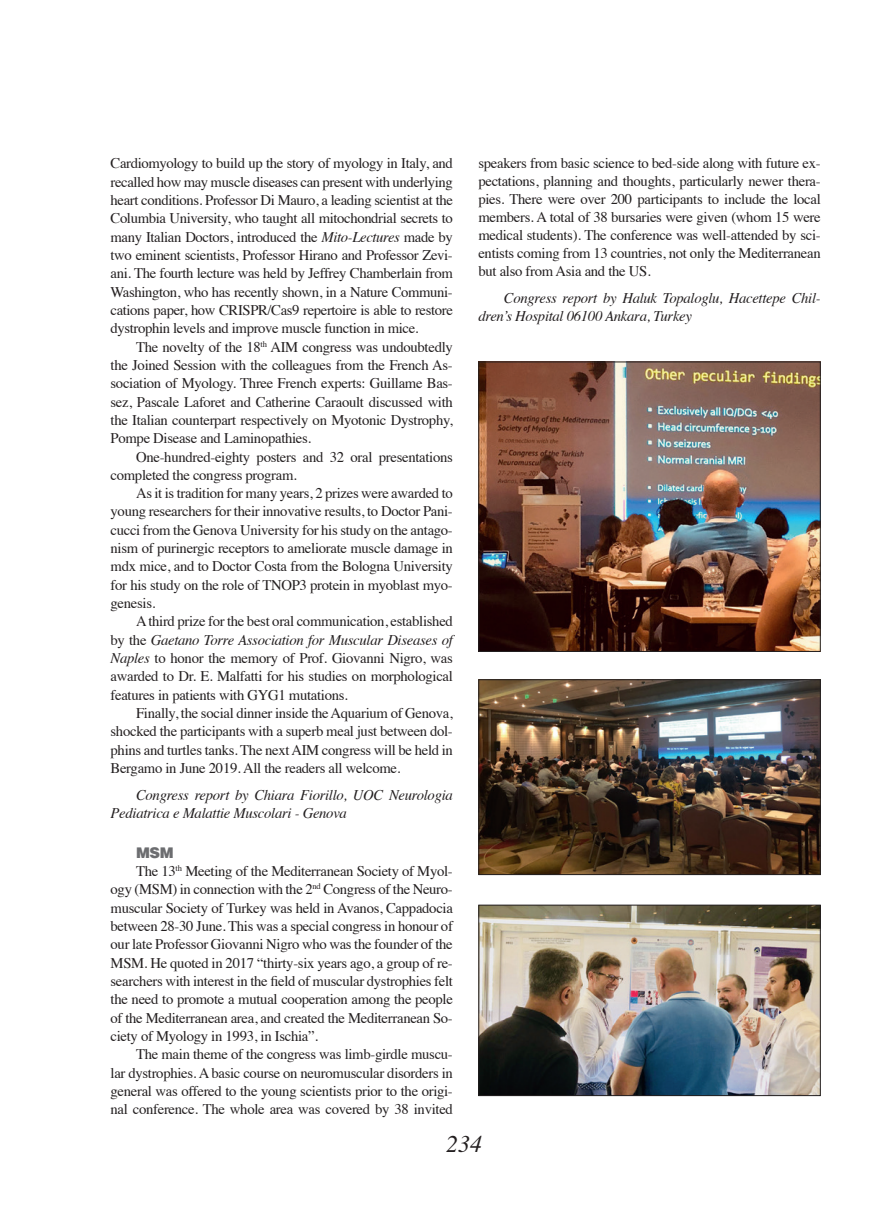
<style>
.page{position:relative;width:893px;height:1212px;background:#fff}
.page>*{position:absolute;margin:0;border:0;box-sizing:border-box;transform-origin:0 0}
.t1{font:italic 24px "Times LT Std";color:#231f20}
.t2{font:14.7px/18.3px "Times";letter-spacing:-.02em;color:#231f20;text-align:justify}
.t3{font:italic 14.7px/18.3px "Times";letter-spacing:-.02em;color:#231f20}
.t4{font:900 14.7px "Helvetica LT Std";color:#6c6d70}
.s1{font-style:italic}
</style>
<div class="page">
<img style="left:480px;top:364px;width:339px;height:286px">
<div style="left:478px;top:362px;width:343px;height:290px;border:1px solid #231f20"></div>
<img style="left:480px;top:681px;width:339px;height:192px">
<div style="left:478px;top:679px;width:343px;height:196px;border:1px solid #231f20"></div>
<img style="left:480px;top:907px;width:339px;height:187px">
<div style="left:478px;top:905px;width:343px;height:191px;border:1px solid #231f20"></div>
<p class="t2" style="left:111px;top:153px;width:344px">Cardiomyology to build up the story of myology in Italy, and recalled how may muscle diseases can present with underlying heart conditions. Professor Di Mauro, a leading scientist at the Columbia University, who taught all mitochondrial secrets to many Italian Doctors, introduced the <span class="s1">Mito-Lectures</span> made by two eminent scientists, Professor Hirano and Professor Zevi&shy;ani. The fourth lecture was held by Jeffrey Chamberlain from Washington, who has recently shown, in a Nature Communi&shy;cations paper, how CRISPR/Cas9 repertoire is able to restore dystrophin levels and improve muscle function in mice.</p>
<p class="t2" style="left:111px;top:336px;width:344px;text-indent:26px">The novelty of the 18<sup>th</sup> AIM congress was undoubtedly the Joined Session with the colleagues from the French As&shy;sociation of Myology. Three French experts: Guillame Bas&shy;sez, Pascale Laforet and Catherine Caraoult discussed with the Italian counterpart respectively on Myotonic Dystrophy, Pompe Disease and Laminopathies.</p>
<p class="t2" style="left:111px;top:446px;width:344px;text-indent:26px">One-hundred-eighty posters and 32 oral presentations completed the congress program.</p>
<p class="t2" style="left:111px;top:483px;width:344px;text-indent:26px">As it is tradition for many years, 2 prizes were awarded to young researchers for their innovative results, to Doctor Pani&shy;cucci from the Genova University for his study on the antago&shy;nism of purinergic receptors to ameliorate muscle damage in mdx mice, and to Doctor Costa from the Bologna University for his study on the role of TNOP3 protein in myoblast myo&shy;genesis.</p>
<p class="t2" style="left:111px;top:611px;width:344px;text-indent:26px">A third prize for the best oral communication, established by the <span class="s1">Gaetano Torre Association for Muscular Diseases of Naples</span> to honor the memory of Prof. Giovanni Nigro, was awarded to Dr. E. Malfatti for his studies on morphological features in patients with GYG1 mutations.</p>
<p class="t2" style="left:111px;top:703px;width:344px;text-indent:26px">Finally, the social dinner inside the Aquarium of Genova, shocked the participants with a superb meal just between dol&shy;phins and turtles tanks. The next AIM congress will be held in Bergamo in June 2019. All the readers all welcome.</p>
<p class="t3" style="left:111px;top:785px;width:344px;text-indent:26px">Congress report by Chiara Fiorillo, UOC Neurologia<br>Pediatrica e Malattie Muscolari - Genova</p>
<p class="t4" style="left:136px;top:843px;width:39px">MSM</p>
<p class="t2" style="left:111px;top:861px;width:344px;text-indent:26px">The 13<sup>th</sup> Meeting of the Mediterranean Society of Myol&shy;ogy (MSM) in connection with the 2<sup>nd</sup> Congress of the Neuro&shy;muscular Society of Turkey was held in Avanos, Cappadocia between 28-30 June. This was a special congress in honour of our late Professor Giovanni Nigro who was the founder of the MSM. He quoted in 2017 “thirty-six years ago, a group of re&shy;searchers with interest in the field of muscular dystrophies felt the need to promote a mutual cooperation among the people of the Mediterranean area, and created the Mediterranean So&shy;ciety of Myology in 1993, in Ischia”.</p>
<p class="t2" style="left:111px;top:1044px;width:344px;text-indent:26px">The main theme of the congress was limb-girdle muscu&shy;lar dystrophies. A basic course on neuromuscular disorders in general was offered to the young scientists prior to the origi&shy;nal conference. The whole area was covered by 38 invited</p>
<p class="t2" style="left:478px;top:153px;width:344px">speakers from basic science to bed-side along with future ex&shy;pectations, planning and thoughts, particularly newer thera&shy;pies. There were over 200 participants to include the local members. A total of 38 bursaries were given (whom 15 were medical students). The conference was well-attended by sci&shy;entists coming from 13 countries, not only the Mediterranean but also from Asia and the US.</p>
<p class="t3" style="left:478px;top:288px;width:344px;text-indent:26px">Congress report by Haluk Topaloglu, Hacettepe Chil&shy;dren’s Hospital 06100 Ankara, Turkey</p>
<h1 class="t1" style="left:446px;top:1130px;width:37px">234</h1>
</div>
